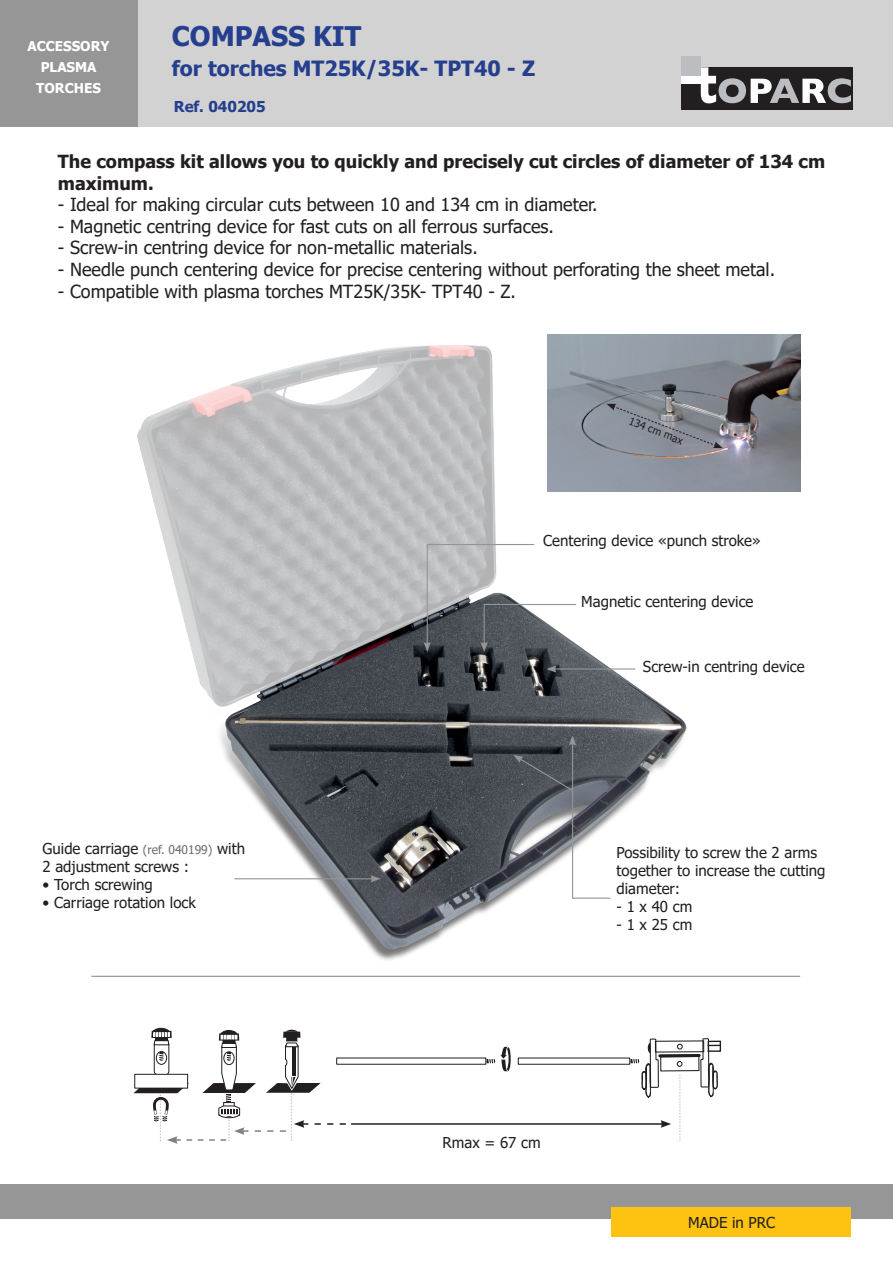
<style>
.page{position:relative;width:893px;height:1263px;background:#fff}
.page>*{position:absolute;margin:0;border:0;box-sizing:border-box;transform-origin:0 0}
.t1{font:700 27px "Tahoma";color:#253f8e}
.t2{font:700 21px "Tahoma";color:#253f8e}
.t3{font:18px "Tahoma";color:#231f20}
.t4{font:700 18px/21.6px "Tahoma";color:#231f20}
.t5{font:15px/18px "Tahoma";color:#231f20}
.t6{font:700 15px "Tahoma";color:#253f8e}
.t7{font:700 13.5px/21px "Tahoma";color:#fff;text-align:center}
.t8{font:10.5px "Tahoma";color:#231f20}
.s1{font-size:12px;color:#6c6d70}
</style>
<div class="page">
<div style="left:137px;top:0;width:756px;height:127px;background:#d2d2d2"></div>
<div style="left:0;top:1185px;width:893px;height:34px;background:#969696"></div>
<div style="left:0;top:0;width:137px;height:127px;background:#969696"></div>
<div style="left:611px;top:1207px;width:239px;height:29px;background:#fec210"></div>
<div style="left:681px;top:67px;width:172px;height:42px;background:#231f20"></div>
<svg style="left:701px;top:67px;width:150px;height:36px"></svg>
<div style="left:681px;top:64px;width:20px;height:19px;background:#fff"></div>
<div style="left:681px;top:57px;width:20px;height:19px;background:#bcbdc0"></div>
<img style="left:547px;top:335px;width:253px;height:157px">
<img style="left:137px;top:344px;width:578px;height:616px">
<hr style="left:234px;top:878px;width:139px;height:1px;background:#939598">
<svg style="left:371px;top:875px;width:10px;height:7px"></svg>
<hr style="left:91px;top:976px;width:709px;height:1px;background:#808285">
<svg style="left:424px;top:543px;width:153px;height:109px"></svg>
<hr style="left:554px;top:668px;width:81px;height:1px;background:#939598">
<svg style="left:546px;top:665px;width:10px;height:8px"></svg>
<svg style="left:606px;top:404px;width:117px;height:44px;background:#888c95"></svg>
<div style="left:518px;top:1057px;width:112px;height:8px;border:1px solid #231f20"></div>
<div style="left:336px;top:1057px;width:150px;height:8px;border:1px solid #231f20"></div>
<hr style="left:351px;top:1123px;width:312px;height:2px;background:#231f20">
<svg style="left:631px;top:768px;width:90px;height:469px"></svg>
<svg style="left:133px;top:1028px;width:213px;height:116px"></svg>
<svg style="left:487px;top:1047px;width:24px;height:25px"></svg>
<svg style="left:513px;top:735px;width:99px;height:164px"></svg>
<p class="t7" style="left:28px;top:36px;width:83px">ACCESSORY</p>
<p class="t7" style="left:36px;top:57px;width:66px">PLASMA<br>TORCHES</p>
<p class="t1" style="left:172px;top:17px;width:191px">COMPASS KIT</p>
<p class="t2" style="left:172px;top:53px;width:365px">for torches MT25K/35K- TPT40 - Z</p>
<p class="t6" style="left:174px;top:96px;width:93px">Ref. 040205</p>
<p class="t4" style="left:58px;top:151px;width:769px">The compass kit allows you to quickly and precisely cut circles of diameter of 134 cm maximum.</p>
<p class="t3" style="left:58px;top:193px;width:541px">- Ideal for making circular cuts between 10 and 134 cm in diameter.</p>
<p class="t3" style="left:58px;top:214px;width:497px">- Magnetic centring device for fast cuts on all ferrous surfaces.</p>
<p class="t3" style="left:58px;top:236px;width:421px">- Screw-in centring device for non-metallic materials.</p>
<p class="t3" style="left:58px;top:257px;width:719px">- Needle punch centering device for precise centering without perforating the sheet metal.</p>
<p class="t3" style="left:58px;top:279px;width:460px">- Compatible with plasma torches MT25K/35K- TPT40 - Z.</p>
<p class="t8" style="left:632px;top:414px;width:58px;rotate:21deg">134 cm max</p>
<p class="t5" style="left:543px;top:532px;width:219px">Centering device «punch stroke»</p>
<p class="t5" style="left:581px;top:594px;width:174px">Magnetic centering device</p>
<p class="t5" style="left:43px;top:840px;width:204px">Guide carriage <span class="s1">(ref. 040199)</span> with<br>2 adjustment screws :</p>
<p class="t5" style="left:43px;top:876px;width:112px">• Torch screwing</p>
<p class="t5" style="left:43px;top:894px;width:155px">• Carriage rotation lock</p>
<p class="t5" style="left:643px;top:658px;width:163px">Screw-in centring device</p>
<p class="t5" style="left:617px;top:844px;width:210px">Possibility to screw the 2 arms together to increase the cutting diameter:</p>
<p class="t5" style="left:617px;top:898px;width:77px">- 1 x 40 cm</p>
<p class="t5" style="left:617px;top:916px;width:77px">- 1 x 25 cm</p>
<p class="t5" style="left:443px;top:1134px;width:100px">Rmax = 67 cm</p>
<p class="t5" style="left:688px;top:1214px;width:88px">MADE in PRC</p>
</div>
